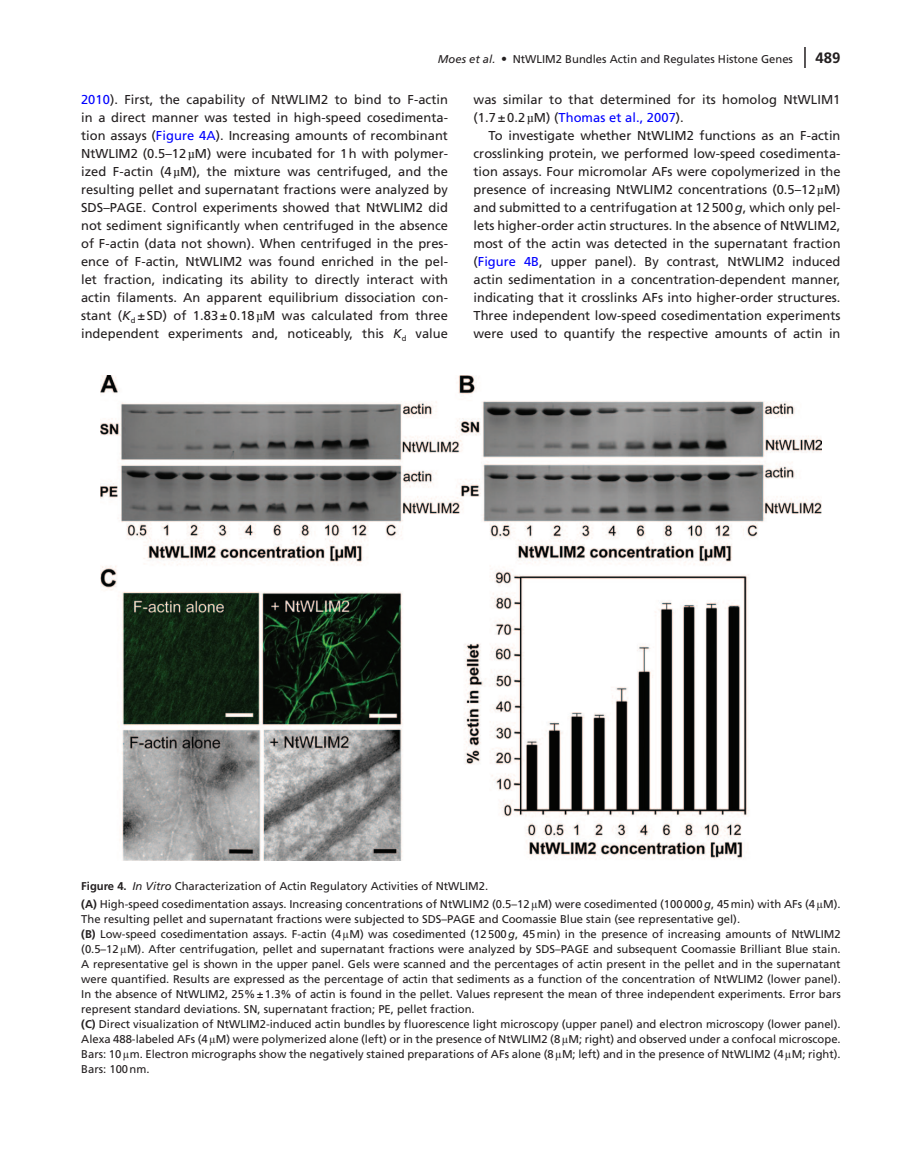
<style>
.page{position:relative;width:919px;height:1174px;background:#fff}
.page>*{position:absolute;margin:0;border:0;box-sizing:border-box;transform-origin:0 0}
.t1{font:700 15px "Frutiger LT Std";color:#231f20}
.t2{font:12.9px/18px "Frutiger LT Std";letter-spacing:.005em;color:#231f20;text-align:justify}
.t3{font:11.25px/15px "Frutiger LT Std";color:#231f20}
.s1{font-style:italic}
.s2{font-size:12px}
.s3{color:#00f}
.s4{font-family:"Gandhari Unicode"}
.s5{font-weight:700}
</style>
<div class="page">
<svg style="left:804px;top:47px;width:1px;height:21px"></svg>
<img style="left:101px;top:375px;width:720px;height:485px">
<p class="t3" style="left:438px;top:52px;width:356px"><span class="s1">Moes et al.</span> <span class="s2">•</span> NtWLIM2 Bundles Actin and Regulates Histone Genes</p>
<h1 class="t1" style="left:815px;top:49px;width:27px">489</h1>
<p class="t2" style="left:81px;top:91px;width:368px"><span class="s3">2010</span>). First, the capability of NtWLIM2 to bind to F-actin in a direct manner was tested in high-speed cosedimenta&shy;tion assays (<span class="s3">Figure 4A</span>). Increasing amounts of recombinant NtWLIM2 (0.5–12<span class="s4">µ</span>M) were incubated for 1h with polymer&shy;ized F-actin (4<span class="s4">µ</span>M), the mixture was centrifuged, and the resulting pellet and supernatant fractions were analyzed by SDS–PAGE. Control experiments showed that NtWLIM2 did not sediment significantly when centrifuged in the absence of F-actin (data not shown). When centrifuged in the pres&shy;ence of F-actin, NtWLIM2 was found enriched in the pel&shy;let fraction, indicating its ability to directly interact with actin filaments. An apparent equilibrium dissociation con&shy;stant (<span class="s1">K</span><sub>d</sub> ±SD) of 1.83±0.18<span class="s4">µ</span>M was calculated from three independent experiments and, noticeably, this <span class="s1">K</span><sub>d</sub> value</p>
<p class="t2" style="left:473px;top:91px;width:368px">was similar to that determined for its homolog NtWLIM1 (1.7±0.2<span class="s4">µ</span>M) (<span class="s3">Thomas et al., 2007</span>).</p>
<p class="t2" style="left:473px;top:127px;width:368px;text-indent:15px">To investigate whether NtWLIM2 functions as an F-actin crosslinking protein, we performed low-speed cosedimenta&shy;tion assays. Four micromolar AFs were copolymerized in the presence of increasing NtWLIM2 concentrations (0.5–12<span class="s4">µ</span>M) and submitted to a centrifugation at 12500<span class="s1">g</span>, which only pel&shy;lets higher-order actin structures. In the absence of NtWLIM2, most of the actin was detected in the supernatant fraction (<span class="s3">Figure 4B</span>, upper panel). By contrast, NtWLIM2 induced actin sedimentation in a concentration-dependent manner, indicating that it crosslinks AFs into higher-order structures.<br>Three independent low-speed cosedimentation experiments were used to quantify the respective amounts of actin in</p>
<p class="t3" style="left:81px;top:877px;width:760px;line-height:18px"><span class="s5">Figure 4.</span> <span class="s1">In Vitro</span> Characterization of Actin Regulatory Activities of NtWLIM2.<br><span class="s5">(A)</span> High-speed cosedimentation assays. Increasing concentrations of NtWLIM2 (0.5–12<span class="s4">μ</span>M) were cosedimented (100000<span class="s1">g</span>, 45min) with AFs (4<span class="s4">μ</span>M).</p>
<p class="t3" style="left:81px;top:912px;width:761px">The resulting pellet and supernatant fractions were subjected to SDS–PAGE and Coomassie Blue stain (see representative gel).<br><span class="s5">(B)</span> Low-speed cosedimentation assays. F-actin (4<span class="s4">μ</span>M) was cosedimented (12500<span class="s1">g</span>, 45min) in the presence of increasing amounts of NtWLIM2 (0.5–12<span class="s4">μ</span>M). After centrifugation, pellet and supernatant fractions were analyzed by SDS–PAGE and subsequent Coomassie Brilliant Blue stain.<br>A representative gel is shown in the upper panel. Gels were scanned and the percentages of actin present in the pellet and in the supernatant were quantified. Results are expressed as the percentage of actin that sediments as a function of the concentration of NtWLIM2 (lower panel).<br>In the absence of NtWLIM2, 25%±1.3% of actin is found in the pellet. Values represent the mean of three independent experiments. Error bars represent standard deviations. SN, supernatant fraction; PE, pellet fraction.<br><span class="s5">(C)</span> Direct visualization of NtWLIM2-induced actin bundles by fluorescence light microscopy (upper panel) and electron microscopy (lower panel).<br>Alexa 488-labeled AFs (4<span class="s4">μ</span>M) were polymerized alone (left) or in the presence of NtWLIM2 (8<span class="s4">μ</span>M; right) and observed under a confocal microscope.<br>Bars: 10<span class="s4">μ</span>m. Electron micrographs show the negatively stained preparations of AFs alone (8<span class="s4">μ</span>M; left) and in the presence of NtWLIM2 (4<span class="s4">μ</span>M; right).<br>Bars: 100nm.</p>
</div>
